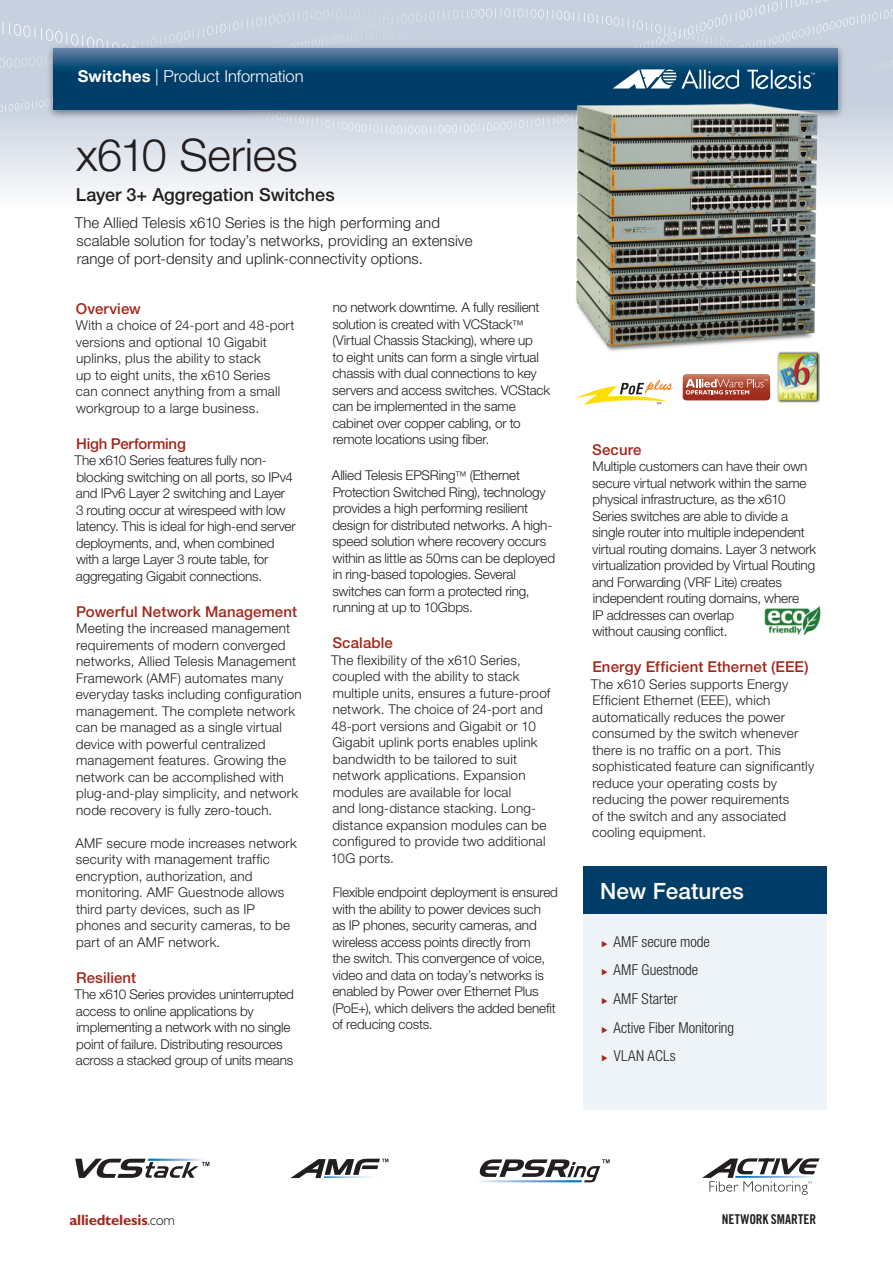
<style>
.page{position:relative;width:893px;height:1263px;background:#fff}
.page>*{position:absolute;margin:0;border:0;box-sizing:border-box;transform-origin:0 0}
.t1{font:300 45px "Helvetica Neue";letter-spacing:-.005em;color:#231f20}
.t2{font:500 22.5px "Helvetica Neue";letter-spacing:.005em;color:#fff}
.t3{font:500 18px "Helvetica Neue";color:#231f20}
.t4{font:300 16.5px "Helvetica Neue";color:#fff}
.t5{font:300 15px/18px "Helvetica Neue";letter-spacing:.005em;color:#231f20}
.t6{font:500 15px "Helvetica Neue";letter-spacing:.005em;color:#a1281b}
.t7{font:300 condensed 15px/28.7px "Helvetica Neue";color:#231f20}
.t8{font:700 15px "Gill Sans Std";letter-spacing:-.015em;color:#a1281b}
.t9{font:500 15px "Helvetica Neue";letter-spacing:-.015em;color:#a1281b}
.t10{font:300 13.5px/16.5px "Helvetica Neue";letter-spacing:-.005em;color:#231f20}
.t11{font:300 13.5px/16.5px "Helvetica Neue";letter-spacing:.015em;color:#231f20}
.t12{font:13.5px "Trade Gothic Bold Cond Twenty";color:#231f20}
.s1{font-weight:700}
.s2{font-size:12px}
.s3{font-family:"Allied Telesis";font-stretch:normal;font-size:10.5px;color:#a1281b}
.s4{font-weight:300;color:#231f20}
</style>
<div class="page">
<img style="left:764px;top:606px;width:57px;height:28px">
<div style="left:583px;top:871px;width:244px;height:239px;background:#edf3f6"></div>
<div style="left:583px;top:866px;width:244px;height:47px;background:#003e69"></div>
<svg style="left:479px;top:1159px;width:131px;height:23px"></svg>
<svg style="left:290px;top:1159px;width:98px;height:19px"></svg>
<svg style="left:75px;top:1159px;width:134px;height:19px"></svg>
<svg style="left:702px;top:1158px;width:117px;height:37px"></svg>
<div style="left:0;top:0;width:893px;height:210px;background:linear-gradient(to bottom,#bbc6d8,#f0f2f6)"></div>
<svg style="left:340px;top:31px;width:93px;height:12px"></svg>
<svg style="left:0;top:20px;width:103px;height:31px;background:#cad2e1"></svg>
<svg style="left:284px;top:10px;width:124px;height:13px;background:#c9d2e0"></svg>
<svg style="left:859px;top:57px;width:34px;height:19px"></svg>
<svg style="left:453px;top:8px;width:91px;height:11px"></svg>
<svg style="left:803px;top:0;width:90px;height:27px;background:#c9d2e0"></svg>
<div style="left:47px;top:44px;width:798px;height:75px;background:#231f20;opacity:.5"></div>
<svg style="left:54px;top:48px;width:784px;height:62px;background:#23577f"></svg>
<svg style="left:747px;top:70px;width:68px;height:20px"></svg>
<svg style="left:188px;top:69px;width:551px;height:37px;background:#0e4971"></svg>
<img style="left:556px;top:98px;width:285px;height:308px">
<svg style="left:683px;top:374px;width:87px;height:26px;background:#bb6454"></svg>
<svg style="left:576px;top:380px;width:97px;height:25px"></svg>
<img style="left:777px;top:351px;width:43px;height:52px">
<p class="t4" style="left:78px;top:66px;width:227px"><span class="s1">Switches</span> | Product Information</p>
<h1 class="t1" style="left:76px;top:128px;width:223px">x610 Series</h1>
<h3 class="t3" style="left:76px;top:184px;width:260px">Layer 3+ Aggregation Switches</h3>
<p class="t5" style="left:75px;top:213px;width:399px">The Allied Telesis x610 Series is the high performing and scalable solution for today’s networks, providing an extensive range of port-density and uplink-connectivity options.</p>
<p class="t6" style="left:76px;top:299px;width:67px">Overview</p>
<p class="t11" style="left:76px;top:317px;width:220px">With a choice of 24-port and 48-port versions and optional 10 Gigabit uplinks, plus the ability to stack<br>up to eight units, the x610 Series can connect anything from a small workgroup to a large business.</p>
<p class="t9" style="left:76px;top:434px;width:111px">High Performing</p>
<p class="t10" style="left:75px;top:452px;width:223px">The x610 Series features fully non&shy;blocking switching on all ports, so IPv4 and IPv6 Layer 2 switching and Layer<br>3 routing occur at wirespeed with low latency. This is ideal for high-end server deployments, and, when combined with a large Layer 3 route table, for aggregating Gigabit connections.</p>
<p class="t6" style="left:76px;top:602px;width:222px">Powerful Network Management</p>
<p class="t11" style="left:76px;top:620px;width:227px">Meeting the increased management requirements of modern converged networks, Allied Telesis Management Framework (AMF) automates many everyday tasks including configuration management. The complete network can be managed as a single virtual device with powerful centralized management features. Growing the network can be accomplished with plug-and-play simplicity, and network node recovery is fully zero-touch.</p>
<p class="t11" style="left:75px;top:834px;width:223px">AMF secure mode increases network security with management traffic encryption, authorization, and monitoring. AMF Guestnode allows third party devices, such as IP phones and security cameras, to be part of an AMF network.</p>
<p class="t6" style="left:76px;top:968px;width:62px">Resilient</p>
<p class="t10" style="left:75px;top:986px;width:221px">The x610 Series provides uninterrupted access to online applications by implementing a network with no single point of failure. Distributing resources across a stacked group of units means</p>
<p class="t10" style="left:332px;top:299px;width:219px">no network downtime. A fully resilient solution is created with VCStack<span class="s2">™ </span>(Virtual Chassis Stacking), where up<br>to eight units can form a single virtual chassis with dual connections to key servers and access switches. VCStack can be implemented in the same cabinet over copper cabling, or to remote locations using fiber.</p>
<p class="t10" style="left:332px;top:467px;width:225px">Allied Telesis EPSRing<span class="s2">™</span> (Ethernet Protection Switched Ring), technology provides a high performing resilient design for distributed networks. A high&shy;speed solution where recovery occurs within as little as 50ms can be deployed in ring-based topologies. Several switches can form a protected ring, running at up to 10Gbps.</p>
<p class="t6" style="left:332px;top:634px;width:62px">Scalable</p>
<p class="t11" style="left:331px;top:651px;width:221px">The flexibility of the x610 Series, coupled with the ability to stack multiple units, ensures a future-proof network. The choice of 24-port and 48-port versions and Gigabit or 10<br>Gigabit uplink ports enables uplink bandwidth to be tailored to suit network applications. Expansion modules are available for local<br>and long-distance stacking. Long&shy;distance expansion modules can be configured to provide two additional 10G ports.</p>
<p class="t10" style="left:332px;top:884px;width:227px">Flexible endpoint deployment is ensured with the ability to power devices such<br>as IP phones, security cameras, and wireless access points directly from<br>the switch. This convergence of voice, video and data on today’s networks is enabled by Power over Ethernet Plus (PoE+), which delivers the added benefit of reducing costs.</p>
<p class="t6" style="left:592px;top:440px;width:51px">Secure</p>
<p class="t10" style="left:592px;top:458px;width:226px">Multiple customers can have their own secure virtual network within the same physical infrastructure, as the x610<br>Series switches are able to divide a single router into multiple independent virtual routing domains. Layer 3 network virtualization provided by Virtual Routing and Forwarding (VRF Lite) creates independent routing domains, where<br>IP addresses can overlap<br>without causing conflict.</p>
<p class="t6" style="left:592px;top:658px;width:218px">Energy Efficient Ethernet (EEE)</p>
<p class="t11" style="left:591px;top:675px;width:225px">The x610 Series supports Energy<br>Efficient Ethernet (EEE), which automatically reduces the power consumed by the switch whenever there is no traffic on a port. This sophisticated feature can significantly reduce your operating costs by reducing the power requirements<br>of the switch and any associated cooling equipment.</p>
<h2 class="t2" style="left:600px;top:878px;width:145px">New Features</h2>
<p class="t7" style="left:602px;top:927px;width:134px"><span class="s3">ۼ</span> AMF secure mode<br><span class="s3">ۼ</span> AMF Guestnode<br><span class="s3">ۼ</span> AMF Starter<br><span class="s3">ۼ</span> Active Fiber Monitoring <span class="s3">ۼ</span> VLAN ACLs</p>
<p class="t8" style="left:69px;top:1211px;width:107px">alliedtelesis<span class="s4">.com</span></p>
<p class="t12" style="left:722px;top:1211px;width:96px">NETWORK SMARTER</p>
</div>
